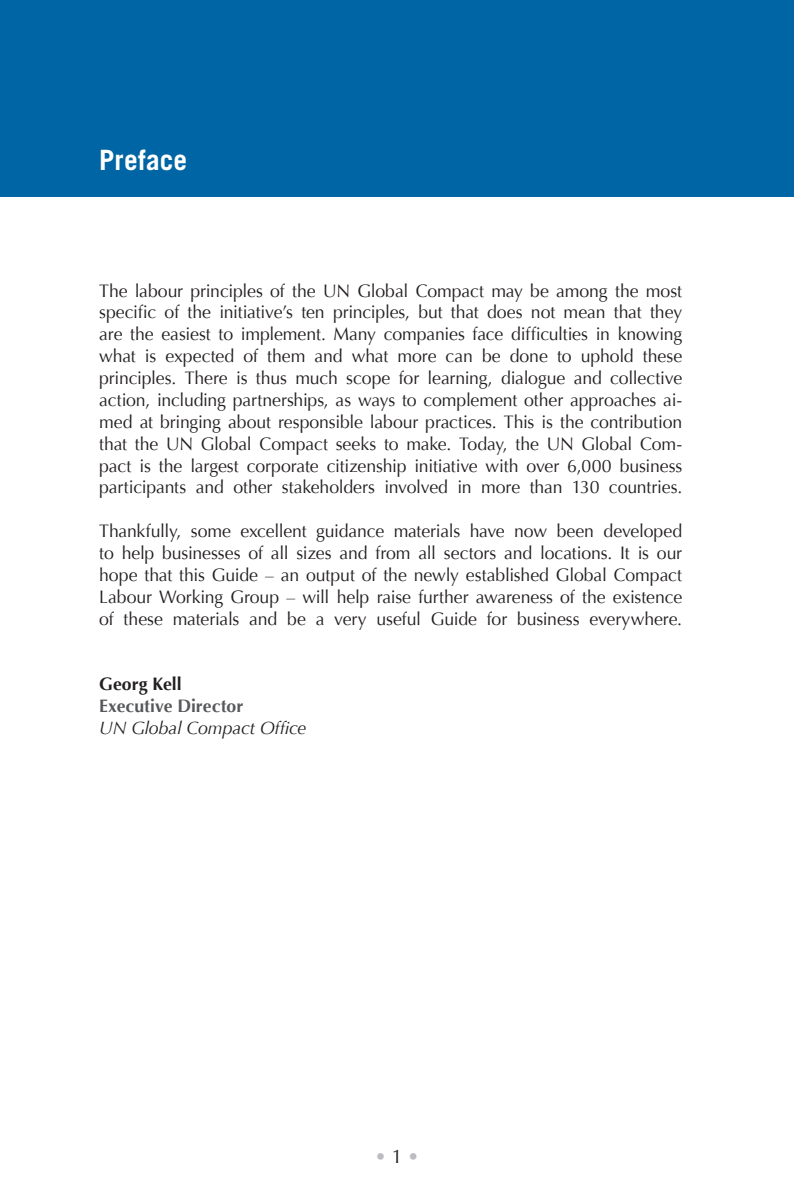
<style>
.page{position:relative;width:794px;height:1191px;background:#fff}
.page>*{position:absolute;margin:0;border:0;box-sizing:border-box;transform-origin:0 0}
.titre_chapitre{font:700 28px "Trade Gothic";letter-spacing:.005em;color:#fff}
.t1{font:19.25px "Optima";color:#bcbdc0}
.body{font:18.03px/21.9px "Optima";letter-spacing:-.01em;color:#231f20;text-align:justify}
.body-2{font:italic 18.03px "Optima";letter-spacing:-.01em;color:#231f20}
.body-3{font:700 18.03px "Optima";color:#57585a}
.bold_coul{font:700 18.03px "Optima";color:#231f20}
.s1{color:#231f20}
</style>
<div class="page">
<div style="left:0;top:0;width:794px;height:196px;background:#0065a4"></div>
<p class="titre_chapitre" style="left:99px;top:143px;width:89px">Preface</p>
<p class="body" style="left:99px;top:280px;width:584px">The labour principles of the UN Global Compact may be among the most specific of the initiative’s ten principles, but that does not mean that they are the easiest to implement. Many companies face difficulties in knowing what is expected of them and what more can be done to uphold these principles. There is thus much scope for learning, dialogue and collective action, including partnerships, as ways to complement other approaches ai&shy;med at bringing about responsible labour practices. This is the contribution that the UN Global Compact seeks to make. Today, the UN Global Com&shy;pact is the largest corporate citizenship initiative with over 6,000 business participants and other stakeholders involved in more than 130 countries.</p>
<p class="body" style="left:99px;top:520px;width:584px">Thankfully, some excellent guidance materials have now been developed to help businesses of all sizes and from all sectors and locations. It is our hope that this Guide – an output of the newly established Global Compact Labour Working Group – will help raise further awareness of the existence of these materials and be a very useful Guide for business everywhere.</p>
<p class="bold_coul" style="left:99px;top:674px;width:84px">Georg Kell</p>
<p class="body-3" style="left:99px;top:695px;width:146px">Executive Director</p>
<p class="body-2" style="left:99px;top:717px;width:209px">UN Global Compact Office</p>
<p class="t1" style="left:375px;top:1145px;width:46px">• <span class="s1">1</span> •</p>
</div>
